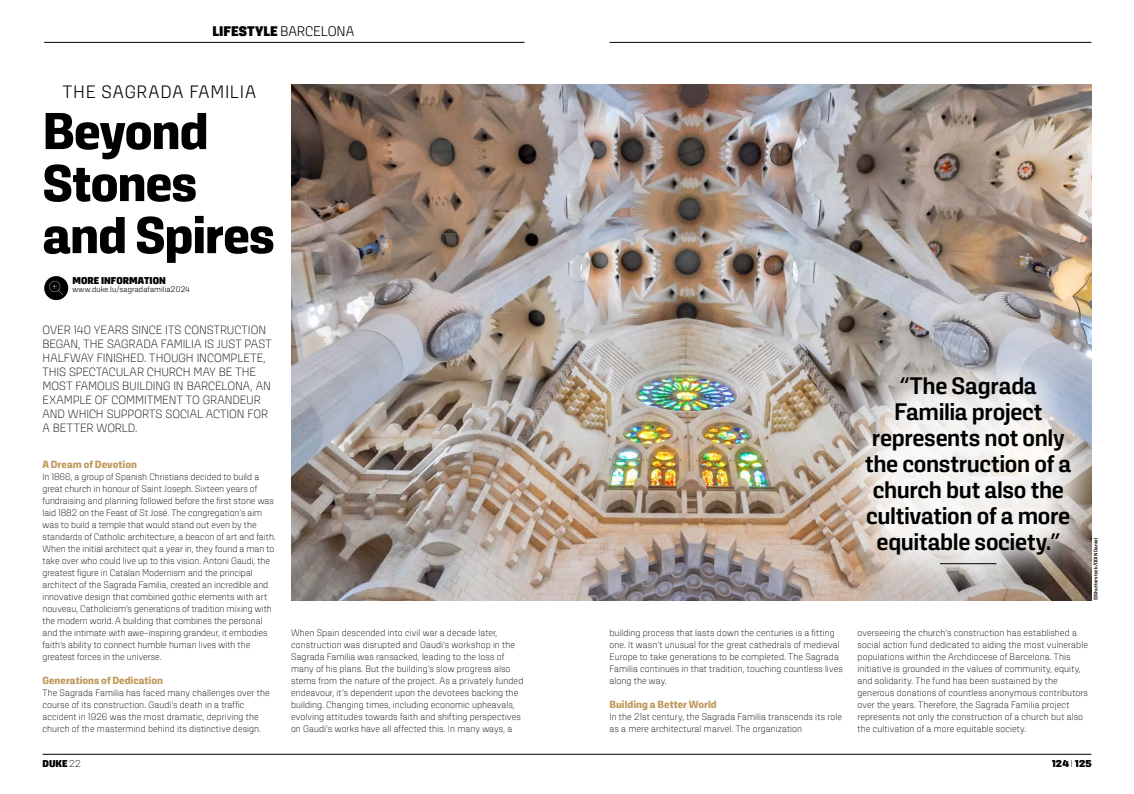
<style>
.page{position:relative;width:1134px;height:794px;background:#fff}
.page>*{position:absolute;margin:0;border:0;box-sizing:border-box;transform-origin:0 0}
.t1{font:700 52px/52px "Kawak";letter-spacing:-.025em;color:#000}
.t2{font:500 24px/26px "Kawak";letter-spacing:-.015em;color:#000;text-align:center}
.t3{font:300 18px "Kawak";letter-spacing:.045em;color:#000}
.t4{font:900 14px "Kawak";color:#000}
.t5{font:200 12px/14px "Kawak";letter-spacing:-.005em;color:#000}
.t6{font:700 10.5px "Kawak";letter-spacing:.005em;color:#c09a5d}
.t7{font:900 10px "Kawak";letter-spacing:.005em;color:#000}
.t8{font:200 9.5px/12px "Kawak";letter-spacing:.005em;color:#000}
.t9{font:300 8px "Kawak";letter-spacing:.015em;color:#000}
.t10{font:500 5px "Kawak";letter-spacing:.02em;color:#000}
.s1{font-weight:300}
.s2{font-weight:200}
</style>
<div class="page">
<hr style="left:43px;top:754px;width:1048px;height:1px;background:#000">
<hr style="left:44px;top:42px;width:480px;height:1px;background:#000">
<hr style="left:609px;top:42px;width:482px;height:1px;background:#000">
<img style="left:291px;top:84px;width:800px;height:516px">
<div style="left:827px;top:338px;width:282px;height:265px;background:#fff;opacity:.9"></div>
<hr style="left:940px;top:563px;width:56px;height:1px;background:#000">
<div style="left:44px;top:276px;width:24px;height:24px;background:#000;border-radius:50%"></div>
<svg style="left:49px;top:281px;width:14px;height:14px"></svg>
<h3 class="t4" style="left:213px;top:23px;width:143px">LIFESTYLE <span class="s1">BARCELONA</span></h3>
<h3 class="t3" style="left:63px;top:82px;width:195px">THE SAGRADA FAMILIA</h3>
<h1 class="t1" style="left:43px;top:105px;width:234px">Beyond<br>Stones and Spires</h1>
<p class="t7" style="left:73px;top:274px;width:95px">MORE INFORMATION</p>
<p class="t9" style="left:73px;top:285px;width:119px">www.duke.lu/sagradafamilia2024</p>
<p class="t5" style="left:43px;top:323px;width:231px">OVER 140 YEARS SINCE ITS CONSTRUCTION BEGAN, THE SAGRADA FAMILIA IS JUST PAST HALFWAY FINISHED. THOUGH INCOMPLETE, THIS SPECTACULAR CHURCH MAY BE THE MOST FAMOUS BUILDING IN BARCELONA, AN EXAMPLE OF COMMITMENT TO GRANDEUR AND WHICH SUPPORTS SOCIAL ACTION FOR A BETTER WORLD.</p>
<p class="t6" style="left:43px;top:458px;width:96px">A Dream of Devotion</p>
<p class="t8" style="left:43px;top:471px;width:235px">In 1866, a group of Spanish Christians decided to build a great church in honour of Saint Joseph. Sixteen years of fundraising and planning followed before the first stone was laid 1882 on the Feast of St José. The congregation’s aim was to build a temple that would stand out even by the standards of Catholic architecture, a beacon of art and faith.<br>When the initial architect quit a year in, they found a man to take over who could live up to this vision. Antoni Gaudi, the greatest figure in Catalan Modernism and the principal architect of the Sagrada Familia, created an incredible and innovative design that combined gothic elements with art nouveau, Catholicism’s generations of tradition mixing with the modern world. A building that combines the personal and the intimate with awe-inspiring grandeur, it embodies faith’s ability to connect humble human lives with the greatest forces in the universe.</p>
<p class="t6" style="left:43px;top:674px;width:122px">Generations of Dedication</p>
<p class="t8" style="left:43px;top:687px;width:229px">The Sagrada Familia has faced many challenges over the course of its construction. Gaudi’s death in a traffic accident in 1926 was the most dramatic, depriving the church of the mastermind behind its distinctive design.</p>
<p class="t8" style="left:291px;top:627px;width:234px">When Spain descended into civil war a decade later, construction was disrupted and Gaudi’s workshop in the Sagrada Familia was ransacked, leading to the loss of many of his plans. But the building’s slow progress also stems from the nature of the project. As a privately funded endeavour, it’s dependent upon the devotees backing the building. Changing times, including economic upheavals, evolving attitudes towards faith and shifting perspectives on Gaudi’s works have all affected this. In many ways, a</p>
<p class="t8" style="left:609px;top:627px;width:235px">building process that lasts down the centuries is a fitting one. It wasn’t unusual for the great cathedrals of medieval Europe to take generations to be completed. The Sagrada Familia continues in that tradition, touching countless lives along the way.</p>
<p class="t6" style="left:609px;top:698px;width:109px">Building a Better World</p>
<p class="t8" style="left:609px;top:711px;width:234px">In the 21st century, the Sagrada Familia transcends its role as a mere architectural marvel. The organization</p>
<h2 class="t2" style="left:865px;top:373px;width:208px">“The Sagrada<br>Familia project represents not only the construction of a church but also the cultivation of a more equitable society.”</h2>
<p class="t10" style="left:1093px;top:600px;width:64px;rotate:-90deg">©Shutterstock/ODIN Daniel</p>
<p class="t8" style="left:857px;top:627px;width:232px">overseeing the church's construction has established a social action fund dedicated to aiding the most vulnerable populations within the Archdiocese of Barcelona. This initiative is grounded in the values of community, equity, and solidarity. The fund has been sustained by the generous donations of countless anonymous contributors over the years. Therefore, the Sagrada Familia project represents not only the construction of a church but also the cultivation of a more equitable society.</p>
<p class="t7" style="left:43px;top:758px;width:40px">DUKE <span class="s2">22</span></p>
<p class="t7" style="left:1052px;top:758px;width:41px">124 <span class="s2">I</span> 125</p>
</div>
